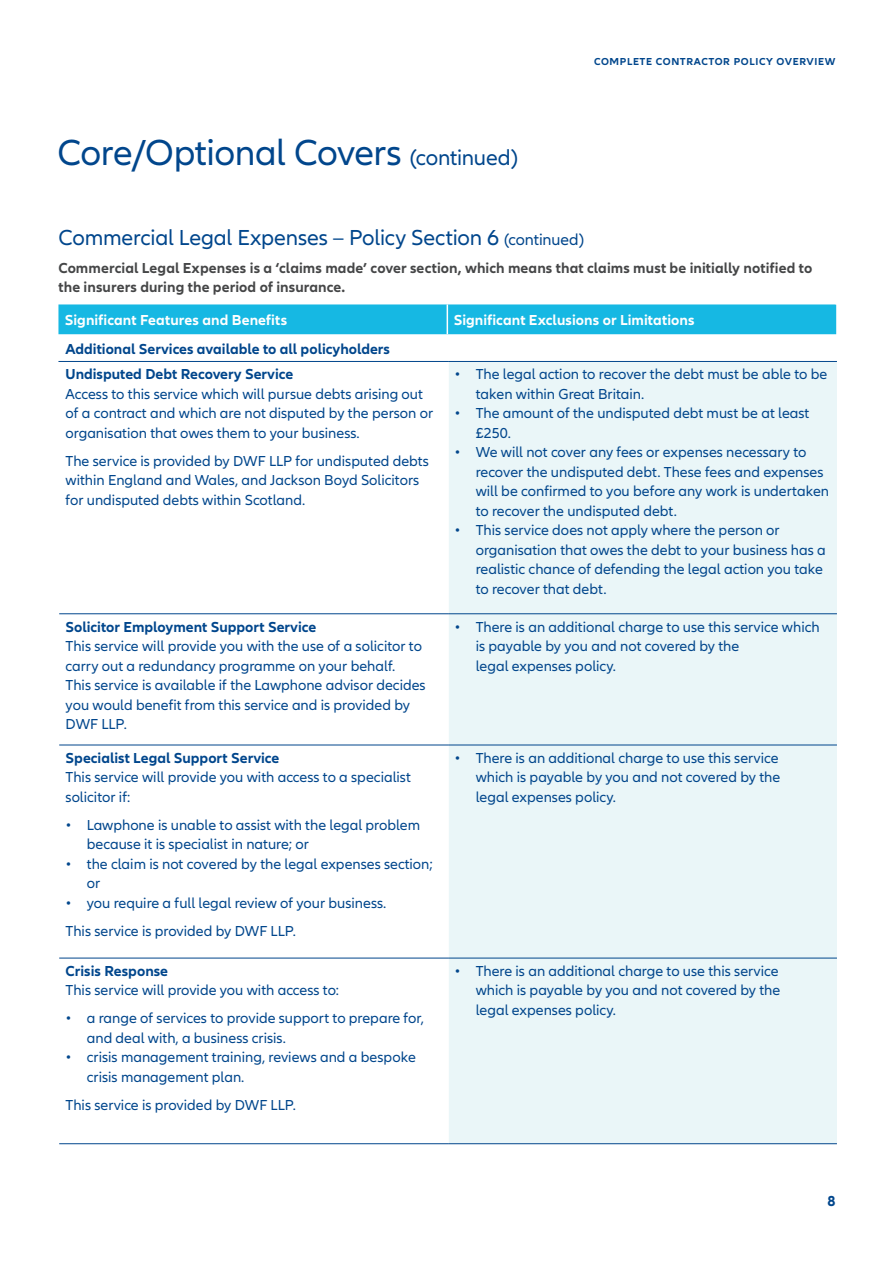
<style>
.page{position:relative;width:893px;height:1263px;background:#fff}
.page>*{position:absolute;margin:0;border:0;box-sizing:border-box;transform-origin:0 0}
.t1{font:37.5px "Allianz Neo";letter-spacing:-.015em;color:#01468c}
.Subheadline___CTA_15{font:22.5px "Allianz Neo";letter-spacing:-.005em;color:#01468c}
.t2{font:15px/19.5px "Allianz Neo";color:#01468c}
.t3{font:700 15px "Allianz Neo";color:#01468c}
.Subheadline___CTA_15-2{font:700 15px/19.5px "Allianz Neo";letter-spacing:.005em;color:#454647}
.Subhead_2_blue_bold{font:700 15px "Allianz Neo";letter-spacing:.005em;color:#fff}
.t4{font:700 10.5px "Allianz Neo";letter-spacing:.06em;color:#01468c}
.s1{font-size:22.5px}
.s2{font-size:16.5px}
</style>
<div class="page">
<div style="left:58px;top:304px;width:778px;height:30px;background:#16b8e3"></div>
<hr style="left:447px;top:304px;width:1px;height:30px;background:#fff">
<div style="left:449px;top:362px;width:388px;height:781px;background:#eaf6f8"></div>
<hr style="left:58px;top:361px;width:390px;height:1px;background:#01468c">
<hr style="left:448px;top:361px;width:389px;height:1px;background:#01468c">
<hr style="left:59px;top:613px;width:389px;height:1px;background:#01468c">
<hr style="left:448px;top:613px;width:389px;height:1px;background:#01468c">
<hr style="left:59px;top:745px;width:389px;height:1px;background:#01468c">
<hr style="left:448px;top:745px;width:389px;height:1px;background:#01468c">
<hr style="left:59px;top:958px;width:389px;height:1px;background:#01468c">
<hr style="left:448px;top:958px;width:389px;height:1px;background:#01468c">
<hr style="left:59px;top:1143px;width:389px;height:1px;background:#01468c">
<hr style="left:448px;top:1143px;width:389px;height:1px;background:#01468c">
<p class="t1" style="left:57px;top:132px;width:462px">Core/Optional Covers <span class="s1">(continued)</span></p>
<p class="t4" style="left:594px;top:56px;width:243px">COMPLETE CONTRACTOR POLICY OVERVIEW</p>
<p class="Subheadline___CTA_15" style="left:58px;top:224px;width:527px">Commercial Legal Expenses – Policy Section 6 <span class="s2">(continued)</span></p>
<p class="Subheadline___CTA_15-2" style="left:58px;top:258px;width:755px">Commercial Legal Expenses is a ‘claims made’ cover section, which means that claims must be initially notified to the insurers during the period of insurance.</p>
<p class="Subhead_2_blue_bold" style="left:65px;top:311px;width:224px">Significant Features and Benefits</p>
<p class="Subhead_2_blue_bold" style="left:454px;top:311px;width:242px">Significant Exclusions or Limitations</p>
<p class="t3" style="left:66px;top:340px;width:326px">Additional Services available to all policyholders</p>
<p class="t3" style="left:66px;top:366px;width:229px">Undisputed Debt Recovery Service</p>
<p class="t2" style="left:66px;top:384px;width:369px">Access to this service which will pursue debts arising out of a contract and which are not disputed by the person or organisation that owes them to your business.</p>
<p class="t2" style="left:66px;top:451px;width:365px">The service is provided by DWF LLP for undisputed debts within England and Wales, and Jackson Boyd Solicitors for undisputed debts within Scotland.</p>
<p class="t2" style="left:476px;top:365px;width:353px;text-indent:-21px">• The legal action to recover the debt must be able to be taken within Great Britain.</p>
<p class="t2" style="left:476px;top:404px;width:335px;text-indent:-21px">• The amount of the undisputed debt must be at least £250.</p>
<p class="t2" style="left:476px;top:443px;width:355px;text-indent:-21px">• We will not cover any fees or expenses necessary to recover the undisputed debt. These fees and expenses will be confirmed to you before any work is undertaken to recover the undisputed debt.</p>
<p class="t2" style="left:476px;top:521px;width:352px;text-indent:-21px">• This service does not apply where the person or organisation that owes the debt to your business has a realistic chance of defending the legal action you take to recover that debt.</p>
<p class="t3" style="left:66px;top:618px;width:252px">Solicitor Employment Support Service</p>
<p class="t2" style="left:66px;top:637px;width:358px">This service will provide you with the use of a solicitor to carry out a redundancy programme on your behalf.</p>
<p class="t2" style="left:66px;top:676px;width:362px">This service is available if the Lawphone advisor decides you would benefit from this service and is provided by<br>DWF LLP.</p>
<p class="t3" style="left:66px;top:749px;width:215px">Specialist Legal Support Service</p>
<p class="t2" style="left:66px;top:768px;width:347px">This service will provide you with access to a specialist solicitor if:</p>
<p class="t2" style="left:87px;top:815px;width:335px;text-indent:-21px">• Lawphone is unable to assist with the legal problem because it is specialist in nature; or</p>
<p class="t2" style="left:87px;top:854px;width:347px;text-indent:-21px">• the claim is not covered by the legal expenses section; or</p>
<p class="t2" style="left:66px;top:893px;width:322px">• you require a full legal review of your business.</p>
<p class="t2" style="left:66px;top:921px;width:232px">This service is provided by DWF LLP.</p>
<p class="t3" style="left:66px;top:962px;width:104px">Crisis Response</p>
<p class="t2" style="left:66px;top:981px;width:275px">This service will provide you with access to:</p>
<p class="t2" style="left:87px;top:1009px;width:338px;text-indent:-21px">• a range of services to provide support to prepare for, and deal with, a business crisis.</p>
<p class="t2" style="left:87px;top:1048px;width:331px;text-indent:-21px">• crisis management training, reviews and a bespoke crisis management plan.</p>
<p class="t2" style="left:66px;top:1095px;width:232px">This service is provided by DWF LLP.</p>
<p class="t2" style="left:476px;top:617px;width:345px;text-indent:-21px">• There is an additional charge to use this service which is payable by you and not covered by the<br>legal expenses policy.</p>
<p class="t2" style="left:476px;top:748px;width:306px;text-align:justify;text-indent:-21px">• There is an additional charge to use this service which is payable by you and not covered by the legal expenses policy.</p>
<p class="t2" style="left:476px;top:961px;width:306px;text-align:justify;text-indent:-21px">• There is an additional charge to use this service which is payable by you and not covered by the legal expenses policy.</p>
<p class="t3" style="left:827px;top:1192px;width:10px">8</p>
</div>
